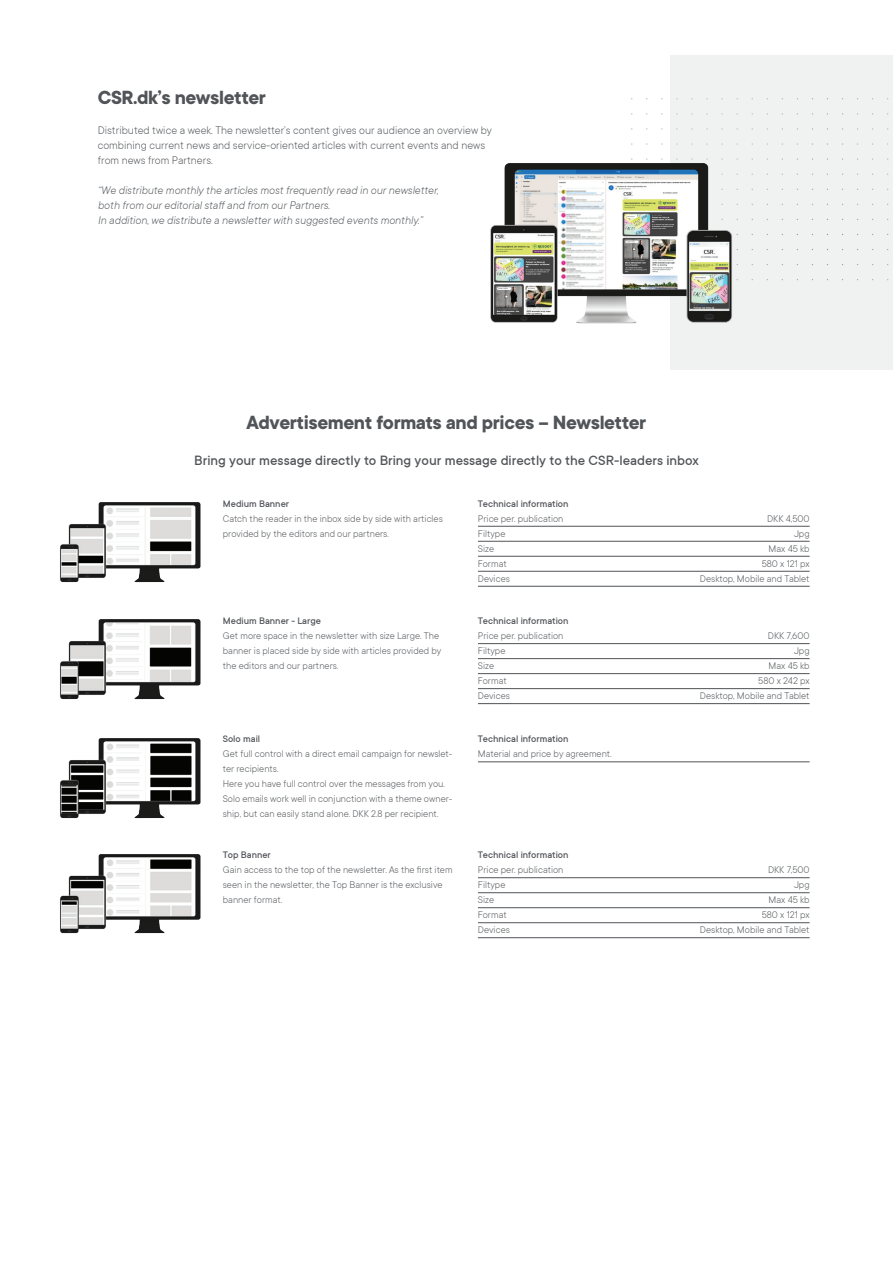
<style>
.page{position:relative;width:893px;height:1263px;background:#fff}
.page>*{position:absolute;margin:0;border:0;box-sizing:border-box;transform-origin:0 0}
.t1{font:700 21px "TT Commons";letter-spacing:-.02em;color:#515458}
.t2{font:500 15px "TT Commons";color:#515458}
.t3{font:italic 300 12px/15px "TT Commons";color:#515458}
.t4{font:300 12px/15px "TT Commons";color:#515458}
.t5{font:300 10.5px/15px "TT Commons";color:#515458}
.t6{font:500 10.5px "TT Commons";color:#515458}
</style>
<div class="page">
<div style="left:671px;top:55px;width:222px;height:315px;background:#f0f1f1"></div>
<img style="left:631px;top:88px;width:258px;height:193px">
<img style="left:490px;top:161px;width:259px;height:166px">
<img style="left:60px;top:502px;width:141px;height:81px">
<hr style="left:478px;top:526px;width:332px;height:1px;background:#515458">
<hr style="left:478px;top:541px;width:332px;height:1px;background:#515458">
<hr style="left:478px;top:556px;width:332px;height:1px;background:#515458">
<hr style="left:478px;top:571px;width:332px;height:1px;background:#515458">
<hr style="left:478px;top:586px;width:332px;height:1px;background:#515458">
<img style="left:60px;top:619px;width:141px;height:81px">
<hr style="left:478px;top:643px;width:332px;height:1px;background:#515458">
<hr style="left:478px;top:658px;width:332px;height:1px;background:#515458">
<hr style="left:478px;top:673px;width:332px;height:1px;background:#515458">
<hr style="left:478px;top:688px;width:332px;height:1px;background:#515458">
<hr style="left:478px;top:703px;width:332px;height:1px;background:#515458">
<img style="left:60px;top:738px;width:141px;height:81px">
<img style="left:60px;top:854px;width:141px;height:80px">
<hr style="left:478px;top:761px;width:332px;height:1px;background:#515458">
<hr style="left:478px;top:877px;width:332px;height:1px;background:#515458">
<hr style="left:478px;top:892px;width:332px;height:1px;background:#515458">
<hr style="left:478px;top:907px;width:332px;height:1px;background:#515458">
<hr style="left:478px;top:922px;width:332px;height:1px;background:#515458">
<hr style="left:478px;top:937px;width:332px;height:1px;background:#515458">
<h1 class="t1" style="left:98px;top:86px;width:170px">CSR.dk’s newsletter</h1>
<p class="t4" style="left:98px;top:123px;width:396px">Distributed twice a week. The newsletter’s content gives our audience an overview by combining current news and service-oriented articles with current events and news from news from Partners.</p>
<p class="t3" style="left:98px;top:183px;width:342px">“We distribute monthly the articles most frequently read in our newsletter, both from our editorial staff and from our Partners.<br>In addition, we distribute a newsletter with suggested events monthly.”</p>
<h1 class="t1" style="left:247px;top:411px;width:401px">Advertisement formats and prices – Newsletter</h1>
<h2 class="t2" style="left:194px;top:452px;width:506px">Bring your message directly to Bring your message directly to the CSR-leaders inbox</h2>
<p class="t6" style="left:223px;top:498px;width:68px">Medium Banner</p>
<p class="t5" style="left:223px;top:511px;width:221px">Catch the reader in the inbox side by side with articles provided by the editors and our partners.</p>
<p class="t6" style="left:478px;top:498px;width:92px">Technical information</p>
<p class="t5" style="left:478px;top:511px;width:87px">Price per. publication</p>
<p class="t5" style="left:767px;top:511px;width:44px">DKK 4,500</p>
<p class="t5" style="left:478px;top:526px;width:29px">Filtype</p>
<p class="t5" style="left:794px;top:526px;width:17px">Jpg</p>
<p class="t5" style="left:478px;top:541px;width:18px">Size</p>
<p class="t5" style="left:769px;top:541px;width:43px">Max 45 kb</p>
<p class="t5" style="left:478px;top:556px;width:30px">Format</p>
<p class="t5" style="left:762px;top:556px;width:49px">580 x 121 px</p>
<p class="t5" style="left:478px;top:571px;width:33px">Devices</p>
<p class="t5" style="left:700px;top:571px;width:111px">Desktop, Mobile and Tablet</p>
<p class="t6" style="left:223px;top:615px;width:100px">Medium Banner - Large</p>
<p class="t5" style="left:223px;top:628px;width:220px">Get more space in the newsletter with size Large. The banner is placed side by side with articles provided by the editors and our partners.</p>
<p class="t6" style="left:223px;top:733px;width:39px">Solo mail</p>
<p class="t5" style="left:223px;top:747px;width:231px">Get full control with a direct email campaign for newslet&shy;ter recipients.<br>Here you have full control over the messages from you.<br>Solo emails work well in conjunction with a theme owner&shy;ship, but can easily stand alone. DKK 2.8 per recipient.</p>
<p class="t6" style="left:223px;top:849px;width:50px">Top Banner</p>
<p class="t5" style="left:223px;top:862px;width:231px">Gain access to the top of the newsletter. As the first item seen in the newsletter, the Top Banner is the exclusive banner format.</p>
<p class="t6" style="left:478px;top:615px;width:92px">Technical information</p>
<p class="t5" style="left:478px;top:628px;width:87px">Price per. publication</p>
<p class="t5" style="left:768px;top:628px;width:43px">DKK 7,600</p>
<p class="t5" style="left:478px;top:643px;width:29px">Filtype</p>
<p class="t5" style="left:794px;top:643px;width:17px">Jpg</p>
<p class="t5" style="left:478px;top:658px;width:18px">Size</p>
<p class="t5" style="left:769px;top:658px;width:43px">Max 45 kb</p>
<p class="t5" style="left:478px;top:673px;width:30px">Format</p>
<p class="t5" style="left:758px;top:673px;width:53px">580 x 242 px</p>
<p class="t5" style="left:478px;top:688px;width:33px">Devices</p>
<p class="t5" style="left:700px;top:688px;width:111px">Desktop, Mobile and Tablet</p>
<p class="t6" style="left:478px;top:733px;width:92px">Technical information</p>
<p class="t5" style="left:478px;top:747px;width:135px">Material and price by agreement.</p>
<p class="t6" style="left:478px;top:849px;width:92px">Technical information</p>
<p class="t5" style="left:478px;top:862px;width:87px">Price per. publication</p>
<p class="t5" style="left:768px;top:862px;width:43px">DKK 7,500</p>
<p class="t5" style="left:478px;top:877px;width:29px">Filtype</p>
<p class="t5" style="left:794px;top:877px;width:17px">Jpg</p>
<p class="t5" style="left:478px;top:892px;width:18px">Size</p>
<p class="t5" style="left:769px;top:892px;width:43px">Max 45 kb</p>
<p class="t5" style="left:478px;top:907px;width:30px">Format</p>
<p class="t5" style="left:762px;top:907px;width:49px">580 x 121 px</p>
<p class="t5" style="left:478px;top:922px;width:33px">Devices</p>
<p class="t5" style="left:700px;top:922px;width:111px">Desktop, Mobile and Tablet</p>
</div>
